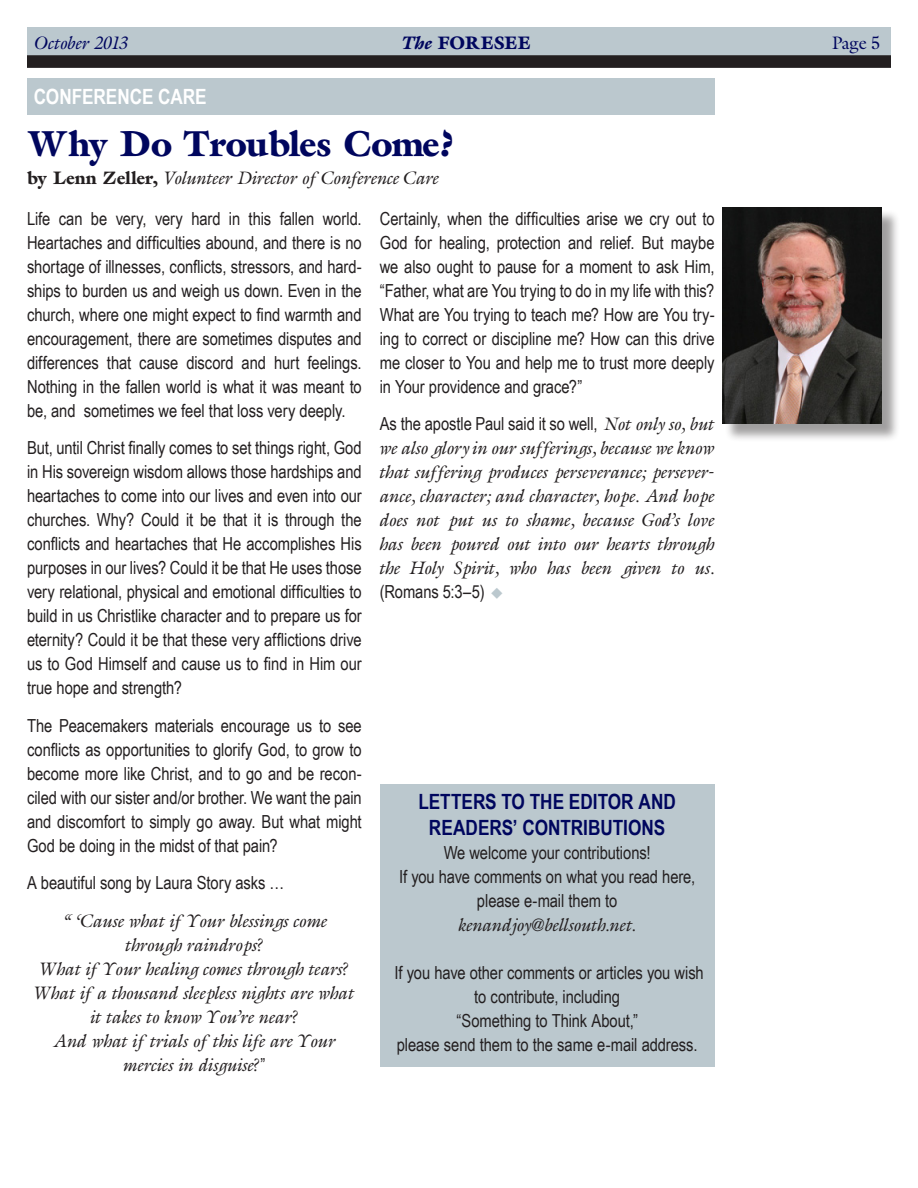
<style>
.page{position:relative;width:918px;height:1188px;background:#fff}
.page>*{position:absolute;margin:0;border:0;box-sizing:border-box;transform-origin:0 0}
.Headlines{font:700 36px "Acanthus Black S Si";letter-spacing:-.015em;color:#00065e}
.Arial_SubHead{font:700 21px/25.2px "Arial Narrow";color:#00065e;text-align:center}
.Features{font:700 21px "Arial Narrow";color:#fff}
.Body_Text{font:18px/24px "Arial Narrow";letter-spacing:-.005em;color:#231f20;text-align:justify}
.Body_Text-2{font:italic 18px/24px "Acanthus S Si";color:#231f20;text-align:justify}
.Body_text_centered{font:18px/24px "Arial Narrow";letter-spacing:-.005em;color:#231f20;text-align:center}
.Body_text_centered-2{font:italic 18px/24px "Acanthus S Si";color:#231f20;text-align:center}
.By_LIne{font:italic 18px "Acanthus S Si";color:#231f20}
.t1{font:18px "Acanthus Black S Si";letter-spacing:-.01em;color:#00065e}
.t2{font:italic 18px "Acanthus S Si";letter-spacing:.005em;color:#00065e}
.t3{font:18px "Acanthus S Si";color:#00065e}
.s1{font-style:italic}
.s2{font-family:"Acanthus Black S Si";font-weight:700;font-style:normal}
.s3{font-family:"Arial Narrow";font-style:normal}
.s4{font-family:"Acanthus S Si";font-style:italic}
</style>
<div class="page">
<div style="left:27px;top:27px;width:864px;height:29px;background:#bbc8ce"></div>
<div style="left:27px;top:56px;width:864px;height:12px;background:#231f20"></div>
<div style="left:27px;top:78px;width:688px;height:36px;background:#bbc8ce"></div>
<div style="left:724px;top:210px;width:176px;height:232px;background:#231f20;opacity:.43"></div>
<img style="left:722px;top:207px;width:159px;height:216px">
<div style="left:380px;top:784px;width:335px;height:282px;background:#bbc8ce"></div>
<p class="t1" style="left:454px;top:31px;width:64px">Foresee</p>
<p class="t3" style="left:832px;top:31px;width:50px">Page 5</p>
<p class="t2" style="left:35px;top:31px;width:95px">October 2013</p>
<p class="t1" style="left:403px;top:31px;width:129px"><span class="s1">The</span>TheFORESEE</p>
<p class="t2" style="left:120px;top:31px;width:10px">2</p>
<p class="Features" style="left:34px;top:81px;width:175px">CONFERENCE CARE</p>
<p class="Headlines" style="left:27px;top:121px;width:428px">Why Do Troubles Come?</p>
<p class="By_LIne" style="left:27px;top:166px;width:413px"><span class="s2">by Lenn Zeller,</span> Volunteer Director of Conference Care</p>
<p class="Body_Text" style="left:27px;top:206px;width:336px">Life can be very, very hard in this fallen world.<br>Heartaches and difficulties abound, and there is no shortage of illnesses, conflicts, stressors, and hard&shy;ships to burden us and weigh us down. Even in the church, where one might expect to find warmth and encouragement, there are sometimes disputes and differences that cause discord and hurt feelings.<br>Nothing in the fallen world is what it was meant to be, and sometimes we feel that loss very deeply.</p>
<p class="Body_Text" style="left:27px;top:435px;width:336px">But, until Christ finally comes to set things right, God in His sovereign wisdom allows those hardships and heartaches to come into our lives and even into our churches. Why? Could it be that it is through the conflicts and heartaches that He accomplishes His purposes in our lives? Could it be that He uses those very relational, physical and emotional difficulties to build in us Christlike character and to prepare us for eternity? Could it be that these very afflictions drive us to God Himself and cause us to find in Him our true hope and strength?</p>
<p class="Body_Text" style="left:27px;top:713px;width:336px">The Peacemakers materials encourage us to see conflicts as opportunities to glorify God, to grow to become more like Christ, and to go and be recon&shy;ciled with our sister and/or brother. We want the pain and discomfort to simply go away. But what might God be doing in the midst of that pain?</p>
<p class="Body_Text" style="left:27px;top:870px;width:259px">A beautiful song by Laura Story asks …</p>
<p class="Body_text_centered-2" style="left:34px;top:908px;width:322px">“ ‘Cause what if Your blessings come through raindrops?<br>What if Your healing comes through tears?<br>What if a thousand sleepless nights are what it takes to know You’re near?<br>And what if trials of this life are Your mercies in disguise?<span class="s3">”</span></p>
<p class="Body_Text" style="left:380px;top:206px;width:336px">Certainly, when the difficulties arise we cry out to God for healing, protection and relief. But maybe we also ought to pause for a moment to ask Him, “Father, what are You trying to do in my life with this?<br>What are You trying to teach me? How are You try&shy;ing to correct or discipline me? How can this drive me closer to You and help me to trust more deeply in Your providence and grace?”</p>
<p class="Body_Text-2" style="left:380px;top:412px;width:336px"><span class="s3">As the apostle Paul said it so well,</span> Not only so, but we also glory in our sufferings, because we know that suffering produces perseverance; persever&shy;ance, character; and character, hope. And hope does not put us to shame, because God’s love has been poured out into our hearts through the Holy Spirit, who has been given to us. <span class="s3">(Romans 5:3–5)</span></p>
<p class="Arial_SubHead" style="left:418px;top:788px;width:259px">LETTERS TO THE EDITOR AND<br>READERS’ CONTRIBUTIONS</p>
<p class="Body_text_centered" style="left:399px;top:840px;width:298px">We welcome your contributions!<br>If you have comments on what you read here, please e-mail them to <span class="s4">kenandjoy@bellsouth.net.</span></p>
<p class="Body_text_centered" style="left:395px;top:960px;width:311px">If you have other comments or articles you wish to contribute, including<br>“Something to Think About,”<br>please send them to the same e-mail address.</p>
</div>
